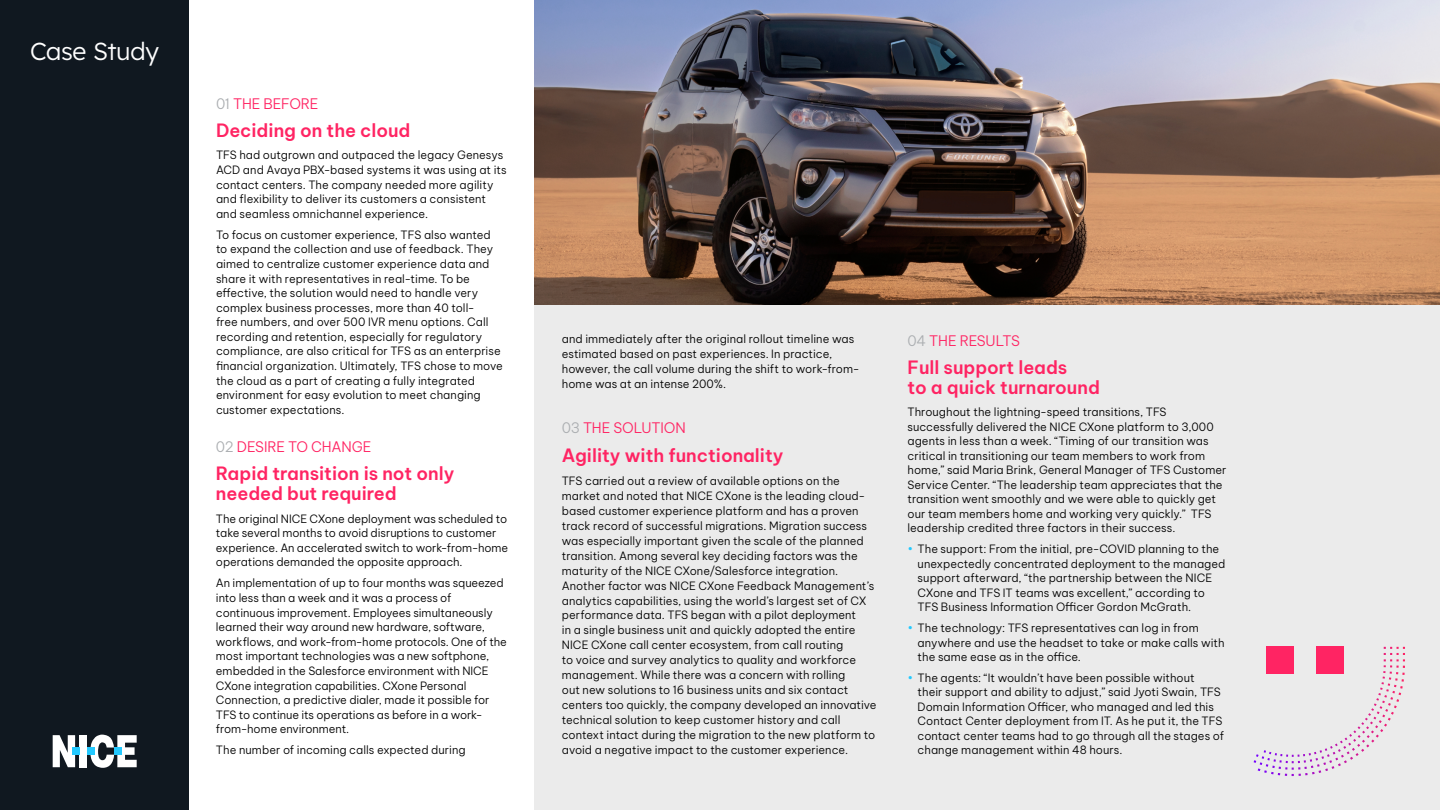
<style>
.page{position:relative;width:1440px;height:810px;background:#fff}
.page>*{position:absolute;margin:0;border:0;box-sizing:border-box;transform-origin:0 0}
.t1{font:300 24.67px "Lexend";letter-spacing:-.015em;color:#fff}
.t2{font:600 18px/19.8px "Be Vietnam Pro";color:#ff2463}
.t3{font:300 14.25px "Be Vietnam Pro";letter-spacing:-.02em;color:#ff2463}
.t4{font:300 11.25px/14.5px "Be Vietnam Pro";color:#000}
.s1{color:#abaeb1}
.s2{color:#23c9ff}
</style>
<div class="page">
<div style="left:535px;top:0;width:905px;height:810px;background:#ebebeb"></div>
<img style="left:535px;top:0;width:905px;height:304px">
<div style="left:0;top:0;width:189px;height:810px;background:#101820"></div>
<svg style="left:90px;top:735px;width:47px;height:33px"></svg>
<div style="left:80px;top:735px;width:7px;height:32px;background:#fff"></div>
<svg style="left:53px;top:735px;width:22px;height:32px"></svg>
<div style="left:114px;top:748px;width:7px;height:7px;background:#23c9ff"></div>
<div style="left:87px;top:748px;width:7px;height:7px;background:#23c9ff"></div>
<div style="left:73px;top:748px;width:7px;height:7px;background:#23c9ff"></div>
<div style="left:1267px;top:647px;width:27px;height:27px;background:#ff2463"></div>
<div style="left:1316px;top:647px;width:27px;height:27px;background:#ff2463"></div>
<svg style="left:1358px;top:647px;width:47px;height:85px"></svg>
<h1 class="t1" style="left:30px;top:33px;width:130px">Case Study</h1>
<p class="t3" style="left:216px;top:92px;width:104px"><span class="s1">01</span> THE BEFORE</p>
<h2 class="t2" style="left:216px;top:118px;width:196px">Deciding on the cloud</h2>
<p class="t4" style="left:216px;top:147px;width:292px">TFS had outgrown and outpaced the legacy Genesys ACD and Avaya PBX-based systems it was using at its contact centers. The company needed more agility and flexibility to deliver its customers a consistent and seamless omnichannel experience.</p>
<p class="t4" style="left:216px;top:226px;width:288px">To focus on customer experience, TFS also wanted to expand the collection and use of feedback. They aimed to centralize customer experience data and share it with representatives in real-time. To be effective, the solution would need to handle very complex business processes, more than 40 toll-<br>free numbers, and over 500 IVR menu options. Call recording and retention, especially for regulatory compliance, are also critical for TFS as an enterprise financial organization. Ultimately, TFS chose to move the cloud as a part of creating a fully integrated environment for easy evolution to meet changing customer expectations.</p>
<p class="t3" style="left:216px;top:435px;width:157px"><span class="s1">02</span> DESIRE TO CHANGE</p>
<h2 class="t2" style="left:216px;top:462px;width:240px">Rapid transition is not only needed but required</h2>
<p class="t4" style="left:216px;top:510px;width:294px">The original NICE CXone deployment was scheduled to take several months to avoid disruptions to customer experience. An accelerated switch to work-from-home operations demanded the opposite approach.</p>
<p class="t4" style="left:216px;top:575px;width:292px">An implementation of up to four months was squeezed into less than a week and it was a process of continuous improvement. Employees simultaneously learned their way around new hardware, software, workflows, and work-from-home protocols. One of the most important technologies was a new softphone, embedded in the Salesforce environment with NICE CXone integration capabilities. CXone Personal Connection, a predictive dialer, made it possible for TFS to continue its operations as before in a work&shy;from-home environment.</p>
<p class="t4" style="left:216px;top:742px;width:251px">The number of incoming calls expected during</p>
<p class="t4" style="left:562px;top:330px;width:299px;line-height:15px">and immediately after the original rollout timeline was estimated based on past experiences. In practice, however, the call volume during the shift to work-from&shy;home was at an intense 200%.</p>
<p class="t3" style="left:562px;top:416px;width:125px"><span class="s1">03</span> THE SOLUTION</p>
<h2 class="t2" style="left:562px;top:443px;width:223px">Agility with functionality</h2>
<p class="t4" style="left:562px;top:472px;width:316px;line-height:15px">TFS carried out a review of available options on the market and noted that NICE CXone is the leading cloud&shy;based customer experience platform and has a proven track record of successful migrations. Migration success was especially important given the scale of the planned transition. Among several key deciding factors was the maturity of the NICE CXone/Salesforce integration.<br>Another factor was NICE CXone Feedback Management’s analytics capabilities, using the world’s largest set of CX performance data. TFS began with a pilot deployment<br>in a single business unit and quickly adopted the entire NICE CXone call center ecosystem, from call routing<br>to voice and survey analytics to quality and workforce management. While there was a concern with rolling<br>out new solutions to 16 business units and six contact centers too quickly, the company developed an innovative technical solution to keep customer history and call context intact during the migration to the new platform to avoid a negative impact to the customer experience.</p>
<p class="t3" style="left:908px;top:329px;width:114px"><span class="s1">04</span> THE RESULTS</p>
<h2 class="t2" style="left:908px;top:355px;width:194px">Full support leads<br>to a quick turnaround</h2>
<p class="t4" style="left:908px;top:404px;width:321px">Throughout the lightning-speed transitions, TFS successfully delivered the NICE CXone platform to 3,000 agents in less than a week. “Timing of our transition was critical in transitioning our team members to work from home,” said Maria Brink, General Manager of TFS Customer Service Center. “The leadership team appreciates that the transition went smoothly and we were able to quickly get our team members home and working very quickly.” TFS leadership credited three factors in their success.</p>
<p class="t4" style="left:918px;top:541px;width:309px;text-indent:-10px"><span class="s2">•</span> The support: From the initial, pre-COVID planning to the unexpectedly concentrated deployment to the managed support afterward, “the partnership between the NICE CXone and TFS IT teams was excellent,” according to TFS Business Information Officer Gordon McGrath.</p>
<p class="t4" style="left:918px;top:620px;width:308px;text-indent:-10px"><span class="s2">•</span> The technology: TFS representatives can log in from anywhere and use the headset to take or make calls with the same ease as in the office.</p>
<p class="t4" style="left:918px;top:670px;width:308px;text-indent:-10px"><span class="s2">•</span> The agents: “It wouldn’t have been possible without<br>their support and ability to adjust,” said Jyoti Swain, TFS Domain Information Officer, who managed and led this Contact Center deployment from IT. As he put it, the TFS contact center teams had to go through all the stages of change management within 48 hours.</p>
</div>
